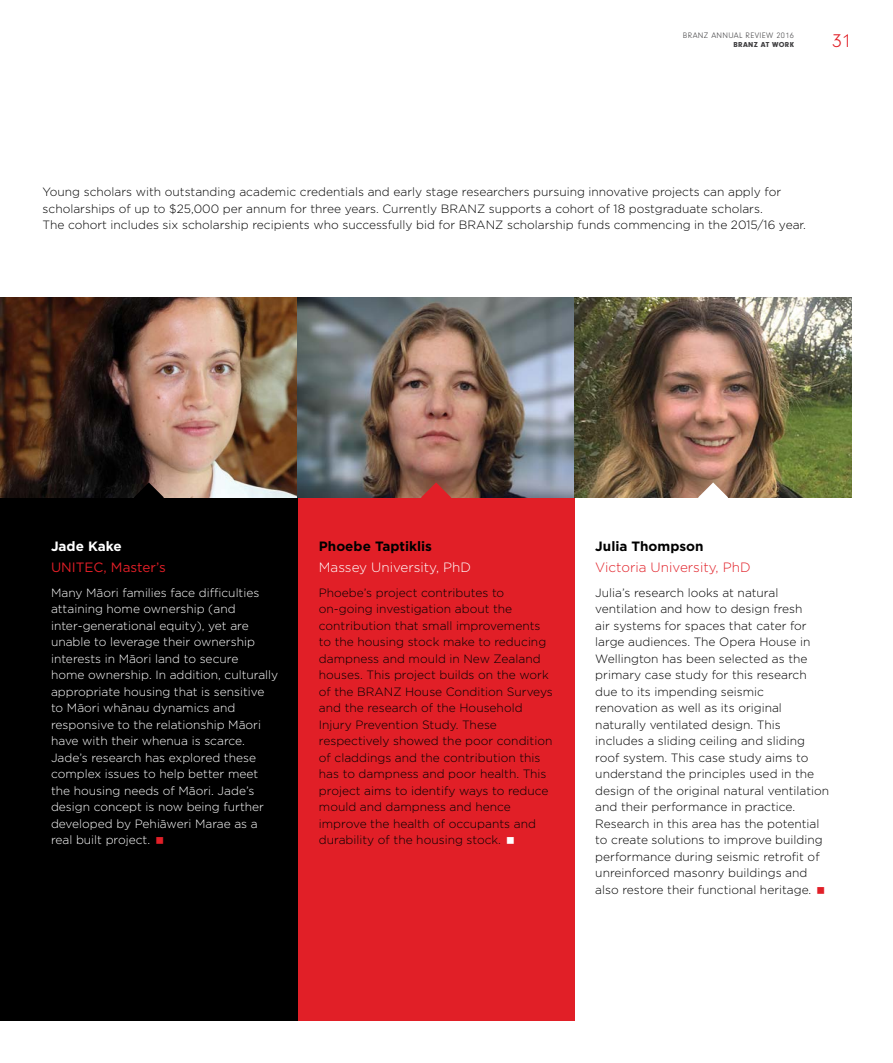
<style>
.page{position:relative;width:893px;height:1063px;background:#fff}
.page>*{position:absolute;margin:0;border:0;box-sizing:border-box;transform-origin:0 0}
.t1{font:300 19.5px "Neuzeit Gro";color:#e11f27}
.t2{font:700 13.5px "Gotham";color:#000}
.t3{font:300 13.5px "Gotham";color:#e11f27}
.t4{font:300 13.5px "Gotham";color:#fff}
.t5{font:13.5px "Gotham";color:#e11f27}
.t6{font:700 13.5px "Gotham";color:#fff}
.t7{font:300 12px/16.5px "Gotham";color:#000}
.t8{font:300 12px/16.5px "Gotham";color:#fff}
.t9{font:300 8.25px "Neuzeit Gro";letter-spacing:.04em;color:#414042}
.t10{font:900 7.5px "Neuzeit Gro";letter-spacing:.04em;color:#414042}
</style>
<div class="page">
<div style="left:0;top:308px;width:305px;height:712px;background:#000"></div>
<div style="left:298px;top:309px;width:276px;height:711px;background:#e11f27"></div>
<img style="left:0;top:298px;width:852px;height:199px">
<img style="left:298px;top:298px;width:276px;height:199px">
<svg style="left:421px;top:482px;width:30px;height:16px"></svg>
<svg style="left:698px;top:482px;width:30px;height:16px"></svg>
<svg style="left:134px;top:482px;width:30px;height:16px"></svg>
<p class="t9" style="left:683px;top:31px;width:113px">BRANZ ANNUAL REVIEW 2016</p>
<p class="t10" style="left:734px;top:40px;width:62px">BRANZ AT WORK</p>
<h1 class="t1" style="left:832px;top:30px;width:21px">31</h1>
<p class="t7" style="left:43px;top:184px;width:765px">Young scholars with outstanding academic credentials and early stage researchers pursuing innovative projects can apply for scholarships of up to $25,000 per annum for three years. Currently BRANZ supports a cohort of 18 postgraduate scholars.<br>The cohort includes six scholarship recipients who successfully bid for BRANZ scholarship funds commencing in the 2015/16 year.</p>
<p class="t6" style="left:51px;top:537px;width:72px">Jade Kake</p>
<p class="t5" style="left:51px;top:558px;width:116px">UNITEC, Master’s</p>
<p class="t8" style="left:51px;top:584px;width:229px">Many Māori families face difficulties attaining home ownership (and inter-generational equity), yet are unable to leverage their ownership interests in Māori land to secure<br>home ownership. In addition, culturally appropriate housing that is sensitive to Māori whānau dynamics and responsive to the relationship Māori have with their whenua is scarce.<br>Jade’s research has explored these complex issues to help better meet the housing needs of Māori. Jade’s design concept is now being further developed by Pehiāweri Marae as a real built project.</p>
<p class="t2" style="left:319px;top:537px;width:115px">Phoebe Taptiklis</p>
<p class="t4" style="left:319px;top:558px;width:154px">Massey University, PhD</p>
<p class="t7" style="left:319px;top:584px;width:235px">Phoebe’s project contributes to on-going investigation about the contribution that small improvements to the housing stock make to reducing dampness and mould in New Zealand houses. This project builds on the work of the BRANZ House Condition Surveys and the research of the Household Injury Prevention Study. These respectively showed the poor condition of claddings and the contribution this has to dampness and poor health. This project aims to identify ways to reduce mould and dampness and hence improve the health of occupants and durability of the housing stock.</p>
<p class="t2" style="left:595px;top:537px;width:110px">Julia Thompson</p>
<p class="t3" style="left:595px;top:558px;width:157px">Victoria University, PhD</p>
<p class="t7" style="left:595px;top:584px;width:235px">Julia’s research looks at natural ventilation and how to design fresh<br>air systems for spaces that cater for large audiences. The Opera House in Wellington has been selected as the primary case study for this research due to its impending seismic renovation as well as its original naturally ventilated design. This includes a sliding ceiling and sliding roof system. This case study aims to understand the principles used in the design of the original natural ventilation and their performance in practice.<br>Research in this area has the potential to create solutions to improve building performance during seismic retrofit of unreinforced masonry buildings and also restore their functional heritage.</p>
</div>
